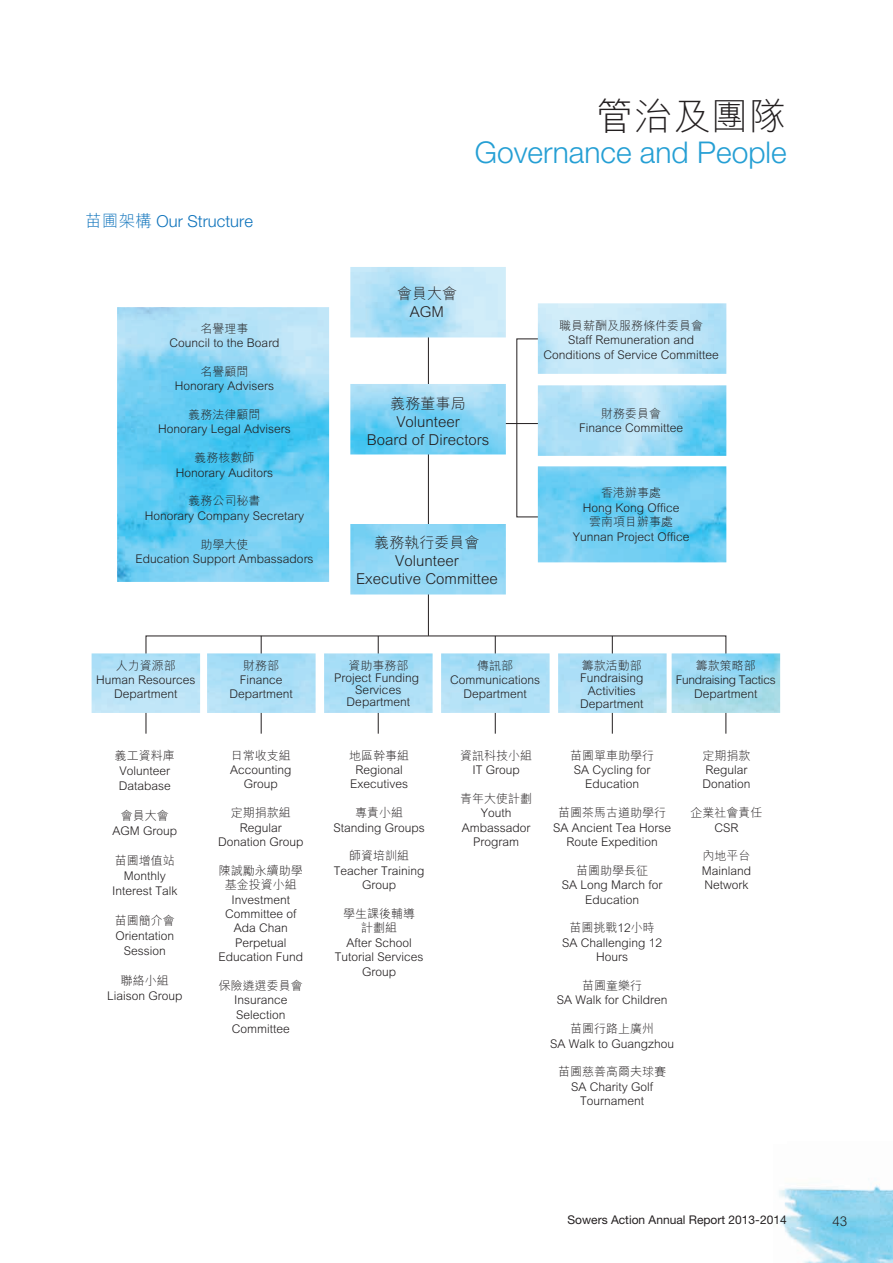
<style>
.page{position:relative;width:893px;height:1263px;background:#fff}
.page>*{position:absolute;margin:0;border:0;box-sizing:border-box;transform-origin:0 0}
.t1{font:37.5px "M Hei HK Light B5 pc H";letter-spacing:.02em;color:#231f20}
.t2{font:300 30px "Helvetica Neue LT Std";color:#259fd4}
.t3{font:300 16.5px "Helvetica Neue LT Std";color:#1074bc}
.t4{font:15px/18px "M Hei HK Light B5 pc H";color:#231f20;text-align:center}
.t5{font:13.5px "M Hei HK Light B5 pc H";color:#231f20}
.t6{font:12px/14.4px "M Hei HK Light B5 pc H";color:#231f20;text-align:center}
.t7{font:12px "Helvetica Neue LT Std";color:#231f20}
.t8{font:12px/14.4px "M Hei HK Light B5 pc H";letter-spacing:-.025em;color:#231f20;text-align:center}
.s1{font-family:"M Hei HK Light B5 pc H";font-weight:400}
</style>
<div class="page">
<img style="left:779px;top:1185px;width:114px;height:78px">
<hr style="left:261px;top:636px;width:1px;height:98px;background:#231f20">
<hr style="left:378px;top:636px;width:1px;height:98px;background:#231f20">
<hr style="left:495px;top:636px;width:1px;height:98px;background:#231f20">
<hr style="left:612px;top:636px;width:1px;height:98px;background:#231f20">
<img style="left:92px;top:267px;width:688px;height:446px">
<h3 class="t3" style="left:85px;top:215px;width:169px"><span class="s1">苗圃架構</span> Our Structure</h3>
<p class="t6" style="left:170px;top:323px;width:112px">名譽理事<br>Council to the Board</p>
<p class="t6" style="left:175px;top:366px;width:101px">名譽顧問<br>Honorary Advisers</p>
<p class="t6" style="left:158px;top:409px;width:134px">義務法律顧問<br>Honorary Legal Advisers</p>
<p class="t6" style="left:176px;top:452px;width:99px">義務核數師<br>Honorary Auditors</p>
<p class="t6" style="left:145px;top:495px;width:161px">義務公司秘書<br>Honorary Company Secretary</p>
<p class="t6" style="left:136px;top:539px;width:180px">助學大使<br>Education Support Ambassadors</p>
<h1 class="t1" style="left:596px;top:101px;width:192px">管治及團隊</h1>
<h2 class="t2" style="left:475px;top:141px;width:313px">Governance and People</h2>
<p class="t4" style="left:397px;top:287px;width:61px">會員大會<br>AGM</p>
<p class="t6" style="left:543px;top:320px;width:177px">職員薪酬及服務條件委員會<br>Staff Remuneration and<br>Conditions of Service Committee</p>
<p class="t4" style="left:367px;top:396px;width:124px">義務董事局<br>Volunteer<br>Board of Directors</p>
<p class="t4" style="left:356px;top:535px;width:143px">義務執行委員會<br>Volunteer<br>Executive Committee</p>
<p class="t6" style="left:579px;top:408px;width:106px">財務委員會<br>Finance Committee</p>
<p class="t6" style="left:573px;top:487px;width:118px">香港辦事處<br>Hong Kong Office<br>雲南項目辦事處<br>Yunnan Project Office</p>
<p class="t6" style="left:96px;top:659px;width:101px">人力資源部<br>Human Resources<br>Department</p>
<p class="t6" style="left:115px;top:749px;width:61px;line-height:15px">義工資料庫<br>Volunteer<br>Database</p>
<p class="t6" style="left:113px;top:809px;width:66px;line-height:15px">會員大會<br>AGM Group</p>
<p class="t6" style="left:112px;top:854px;width:67px;line-height:15px">苗圃增值站<br>Monthly<br>Interest Talk</p>
<p class="t6" style="left:115px;top:914px;width:61px;line-height:15px">苗圃簡介會<br>Orientation<br>Session</p>
<p class="t6" style="left:107px;top:974px;width:77px;line-height:15px">聯絡小組<br>Liaison Group</p>
<p class="t6" style="left:230px;top:659px;width:65px">財務部<br>Finance<br>Department</p>
<p class="t6" style="left:334px;top:661px;width:86px;line-height:12px">資助事務部<br>Project Funding<br>Services<br>Department</p>
<p class="t6" style="left:450px;top:659px;width:92px">傳訊部<br>Communications<br>Department</p>
<p class="t6" style="left:580px;top:660px;width:65px;line-height:12.8px">籌款活動部<br>Fundraising<br>Activities<br>Department</p>
<p class="t8" style="left:676px;top:659px;width:101px">籌款策略部<br>Fundraising Tactics<br>Department</p>
<p class="t6" style="left:230px;top:749px;width:63px">日常收支組<br>Accounting<br>Group</p>
<p class="t6" style="left:218px;top:807px;width:87px">定期捐款組<br>Regular<br>Donation Group</p>
<p class="t6" style="left:218px;top:865px;width:86px">陳誠勵永續助學基金投資小組<br>Investment<br>Committee of<br>Ada Chan<br>Perpetual<br>Education Fund</p>
<p class="t6" style="left:219px;top:980px;width:85px">保險遴選委員會<br>Insurance<br>Selection<br>Committee</p>
<p class="t6" style="left:349px;top:749px;width:61px">地區幹事組<br>Regional<br>Executives</p>
<p class="t6" style="left:333px;top:807px;width:93px">專責小組<br>Standing Groups</p>
<p class="t6" style="left:334px;top:850px;width:92px">師資培訓組<br>Teacher Training<br>Group</p>
<p class="t6" style="left:335px;top:908px;width:90px">學生課後輔導<br>計劃組<br>After School<br>Tutorial Services<br>Group</p>
<p class="t6" style="left:460px;top:749px;width:73px">資訊科技小組<br>IT Group</p>
<p class="t6" style="left:460px;top:793px;width:73px">青年大使計劃<br>Youth<br>Ambassador<br>Program</p>
<p class="t6" style="left:570px;top:749px;width:85px">苗圃單車助學行<br>SA Cycling for<br>Education</p>
<p class="t6" style="left:553px;top:807px;width:120px">苗圃茶馬古道助學行<br>SA Ancient Tea Horse<br>Route Expedition</p>
<p class="t6" style="left:562px;top:865px;width:102px">苗圃助學長征<br>SA Long March for<br>Education</p>
<p class="t6" style="left:562px;top:922px;width:102px">苗圃挑戰12小時<br>SA Challenging 12<br>Hours</p>
<p class="t6" style="left:557px;top:980px;width:112px">苗圃童樂行<br>SA Walk for Children</p>
<p class="t6" style="left:550px;top:1023px;width:126px">苗圃行路上廣州<br>SA Walk to Guangzhou</p>
<p class="t6" style="left:558px;top:1066px;width:109px">苗圃慈善高爾夫球賽<br>SA Charity Golf<br>Tournament</p>
<p class="t6" style="left:702px;top:749px;width:50px;text-align:left">定期捐款<br>Regular<br>Donation</p>
<p class="t6" style="left:690px;top:807px;width:73px">企業社會責任<br>CSR</p>
<p class="t6" style="left:702px;top:850px;width:51px;text-align:justify">內地平台Mainland Network</p>
<p class="t7" style="left:567px;top:1216px;width:221px">Sowers Action Annual Report 2013-2014</p>
<p class="t5" style="left:832px;top:1215px;width:17px">43</p>
</div>
